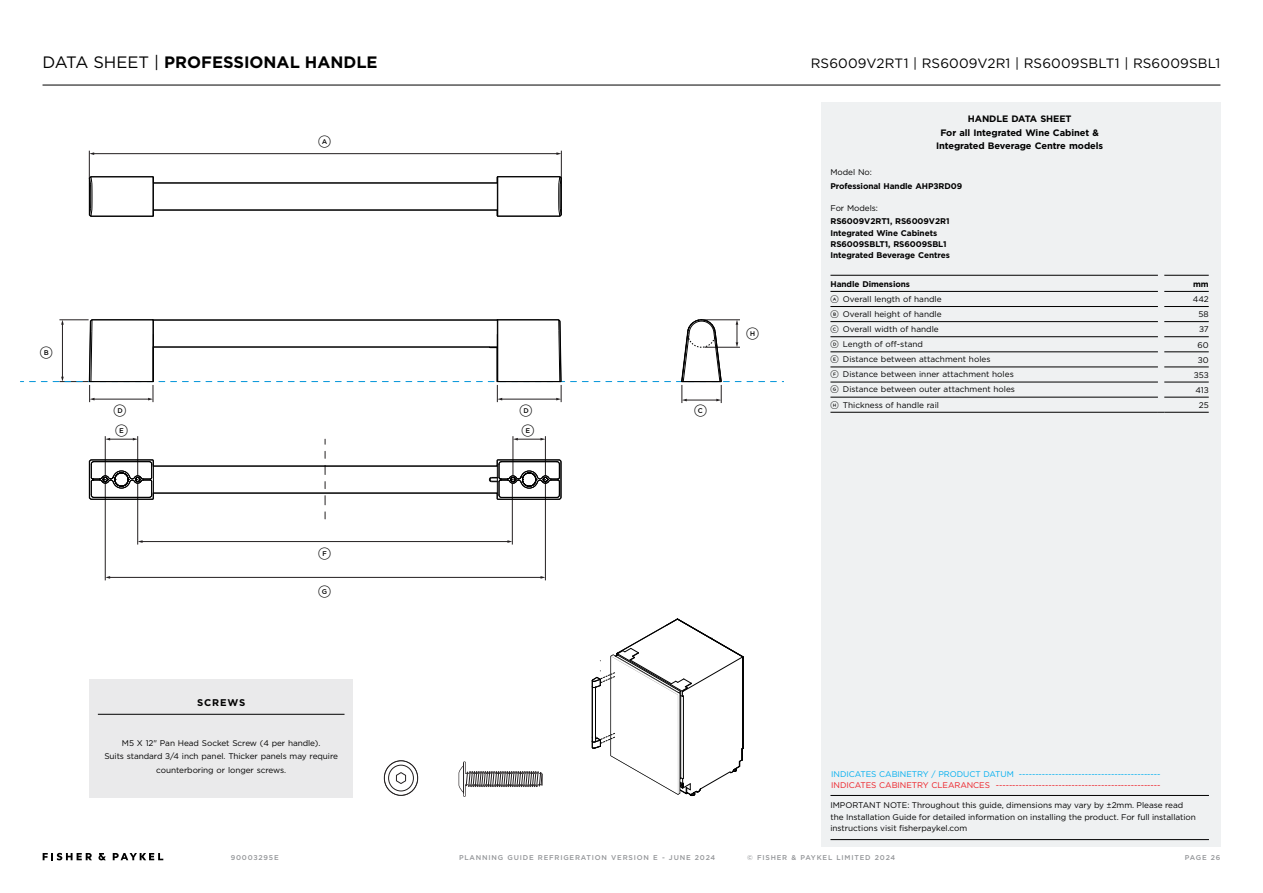
<style>
.page{position:relative;width:1263px;height:893px;background:#fff}
.page>*{position:absolute;margin:0;border:0;box-sizing:border-box;transform-origin:0 0}
.t1{font:700 16.5px "Gotham";color:#000}
.t2{font:13.5px "Gotham";letter-spacing:.01em;color:#000}
.t3{font:500 12.9px "Gotham FP Nos";color:#000}
.t4{font:700 9.75px "Gotham";letter-spacing:.085em;color:#000}
.t5{font:700 9.3px/13.5px "Gotham";letter-spacing:-.01em;color:#000;text-align:center}
.t6{font:8.25px/11.2px "Gotham";letter-spacing:-.005em;color:#000}
.t7{font:700 8.25px/11.2px "Gotham";letter-spacing:-.01em;color:#000}
.t8{font:8.25px "Gotham";letter-spacing:-.01em;color:#ed1d24}
.t9{font:8.25px "Gotham";letter-spacing:-.01em;color:#00aeef}
.t10{font:500 6.9px "Gotham";letter-spacing:.115em;color:#939598}
.s1{font-weight:400}
.s2{font-family:"Gotham FP Nos";font-weight:500}
</style>
<div class="page">
<hr style="left:43px;top:85px;width:1177px;height:1px;background:#000">
<div style="left:821px;top:102px;width:399px;height:744px;background:#eff1f2"></div>
<hr style="left:830px;top:795px;width:379px;height:1px;background:#000">
<hr style="left:830px;top:839px;width:379px;height:1px;background:#000">
<svg style="left:43px;top:853px;width:49px;height:7px"></svg>
<svg style="left:98px;top:853px;width:8px;height:7px"></svg>
<svg style="left:113px;top:853px;width:50px;height:7px"></svg>
<hr style="left:512px;top:483px;width:1px;height:62px;background:#231f20">
<hr style="left:137px;top:483px;width:1px;height:62px;background:#231f20">
<hr style="left:142px;top:541px;width:366px;height:1px;background:#231f20">
<svg style="left:138px;top:540px;width:5px;height:3px"></svg>
<svg style="left:507px;top:540px;width:5px;height:3px"></svg>
<hr style="left:545px;top:482px;width:1px;height:98px;background:#231f20">
<hr style="left:105px;top:482px;width:1px;height:98px;background:#231f20">
<hr style="left:109px;top:577px;width:432px;height:1px;background:#231f20">
<svg style="left:540px;top:576px;width:5px;height:3px"></svg>
<hr style="left:513px;top:436px;width:1px;height:40px;background:#231f20">
<hr style="left:545px;top:436px;width:1px;height:40px;background:#231f20">
<hr style="left:105px;top:436px;width:1px;height:40px;background:#231f20">
<hr style="left:137px;top:436px;width:1px;height:40px;background:#231f20">
<svg style="left:89px;top:151px;width:473px;height:66px"></svg>
<svg style="left:89px;top:438px;width:473px;height:82px"></svg>
<svg style="left:20px;top:319px;width:763px;height:84px"></svg>
<svg style="left:383px;top:760px;width:36px;height:36px"></svg>
<svg style="left:459px;top:761px;width:84px;height:36px"></svg>
<hr style="left:463px;top:763px;width:1px;height:30px;background:#231f20">
<hr style="left:830px;top:275px;width:328px;height:1px;background:#000">
<hr style="left:1164px;top:275px;width:45px;height:1px;background:#000">
<hr style="left:830px;top:306px;width:328px;height:1px;background:#000">
<hr style="left:830px;top:321px;width:328px;height:1px;background:#000">
<hr style="left:830px;top:336px;width:328px;height:1px;background:#000">
<hr style="left:830px;top:352px;width:328px;height:1px;background:#000">
<hr style="left:830px;top:367px;width:328px;height:1px;background:#000">
<hr style="left:830px;top:382px;width:328px;height:1px;background:#000">
<hr style="left:830px;top:397px;width:328px;height:1px;background:#000">
<hr style="left:1164px;top:306px;width:45px;height:1px;background:#000">
<hr style="left:1164px;top:321px;width:45px;height:1px;background:#000">
<hr style="left:1164px;top:336px;width:45px;height:1px;background:#000">
<hr style="left:1164px;top:352px;width:45px;height:1px;background:#000">
<hr style="left:1164px;top:367px;width:45px;height:1px;background:#000">
<hr style="left:1164px;top:382px;width:45px;height:1px;background:#000">
<hr style="left:1164px;top:397px;width:45px;height:1px;background:#000">
<hr style="left:830px;top:412px;width:328px;height:1px;background:#000">
<hr style="left:1164px;top:412px;width:45px;height:1px;background:#000">
<hr style="left:830px;top:291px;width:328px;height:1px;background:#000">
<hr style="left:1164px;top:291px;width:45px;height:1px;background:#000">
<div style="left:89px;top:679px;width:264px;height:119px;background:#eaeaeb"></div>
<hr style="left:98px;top:714px;width:246px;height:1px;background:#000">
<svg style="left:592px;top:618px;width:152px;height:178px"></svg>
<hr style="left:595px;top:687px;width:1px;height:52px;background:#000">
<h1 class="t1" style="left:43px;top:51px;width:337px"><span class="s1">DATA SHEET |</span> PROFESSIONAL HANDLE</h1>
<h2 class="t2" style="left:811px;top:55px;width:411px">RS6009V2RT1 | RS6009V2R1 | RS6009SBLT1 | RS6009SBL1</h2>
<h3 class="t3" style="left:40px;top:347px;width:14px">B</h3>
<h3 class="t3" style="left:318px;top:135px;width:14px">A</h3>
<h3 class="t3" style="left:520px;top:405px;width:14px">D</h3>
<h3 class="t3" style="left:114px;top:405px;width:14px">D</h3>
<h3 class="t3" style="left:694px;top:405px;width:14px">C</h3>
<h3 class="t3" style="left:115px;top:425px;width:14px">E</h3>
<h3 class="t3" style="left:522px;top:424px;width:14px">E</h3>
<h3 class="t3" style="left:746px;top:327px;width:14px">H</h3>
<h3 class="t3" style="left:318px;top:547px;width:14px">F</h3>
<h3 class="t3" style="left:318px;top:585px;width:14px">G</h3>
<p class="t4" style="left:197px;top:696px;width:50px">SCREWS</p>
<p class="t6" style="left:104px;top:736px;width:235px;line-height:13.5px;text-align:center">M5 X 12" Pan Head Socket Screw (4 per handle).<br>Suits standard 3/4 inch panel. Thicker panels may require counterboring or longer screws.</p>
<p class="t5" style="left:936px;top:112px;width:169px">HANDLE DATA SHEET<br>For all Integrated Wine Cabinet &amp;<br>Integrated Beverage Centre models</p>
<p class="t6" style="left:830px;top:167px;width:43px">Model No:</p>
<p class="t7" style="left:830px;top:180px;width:133px">Professional Handle AHP3RD09</p>
<p class="t6" style="left:830px;top:202px;width:49px">For Models:</p>
<p class="t7" style="left:830px;top:216px;width:121px">RS6009V2RT1, RS6009V2R1<br>Integrated Wine Cabinets<br>RS6009SBLT1, RS6009SBL1<br>Integrated Beverage Centres</p>
<p class="t7" style="left:830px;top:279px;width:81px">Handle Dimensions</p>
<p class="t7" style="left:1193px;top:279px;width:17px">mm</p>
<p class="t6" style="left:830px;top:293px;width:113px"><span class="s2">A</span> Overall length of handle</p>
<p class="t6" style="left:1193px;top:294px;width:17px">442</p>
<p class="t6" style="left:830px;top:308px;width:113px"><span class="s2">B</span> Overall height of handle</p>
<p class="t6" style="left:1198px;top:309px;width:12px">58</p>
<p class="t6" style="left:830px;top:323px;width:110px"><span class="s2">C</span> Overall width of handle</p>
<p class="t6" style="left:1199px;top:324px;width:11px">37</p>
<p class="t6" style="left:830px;top:338px;width:94px"><span class="s2">D</span> Length of off-stand</p>
<p class="t6" style="left:1197px;top:339px;width:13px">60</p>
<p class="t6" style="left:830px;top:354px;width:161px"><span class="s2">E</span> Distance between attachment holes</p>
<p class="t6" style="left:1198px;top:354px;width:12px">30</p>
<p class="t6" style="left:830px;top:369px;width:185px"><span class="s2">F</span> Distance between inner attachment holes</p>
<p class="t6" style="left:1194px;top:369px;width:16px">353</p>
<p class="t6" style="left:830px;top:384px;width:186px"><span class="s2">G</span> Distance between outer attachment holes</p>
<p class="t6" style="left:1195px;top:384px;width:15px">413</p>
<p class="t6" style="left:830px;top:399px;width:110px"><span class="s2">H</span> Thickness of handle rail</p>
<p class="t6" style="left:1199px;top:399px;width:11px">25</p>
<p class="t9" style="left:831px;top:769px;width:331px">INDICATES CABINETRY / PRODUCT DATUM -------------------------------------------</p>
<p class="t8" style="left:831px;top:780px;width:331px">INDICATES CABINETRY CLEARANCES --------------------------------------------------</p>
<p class="t6" style="left:830px;top:800px;width:367px">IMPORTANT NOTE: Throughout this guide, dimensions may vary by ±2mm. Please read the Installation Guide for detailed information on installing the product. For full installation instructions visit fisherpaykel.com</p>
<p class="t10" style="left:231px;top:853px;width:50px">90003295E</p>
<p class="t10" style="left:1185px;top:853px;width:37px">PAGE 26</p>
<p class="t10" style="left:459px;top:853px;width:258px">PLANNING GUIDE REFRIGERATION VERSION E - JUNE 2024</p>
<p class="t10" style="left:747px;top:853px;width:150px">© FISHER &amp; PAYKEL LIMITED 2024</p>
</div>
